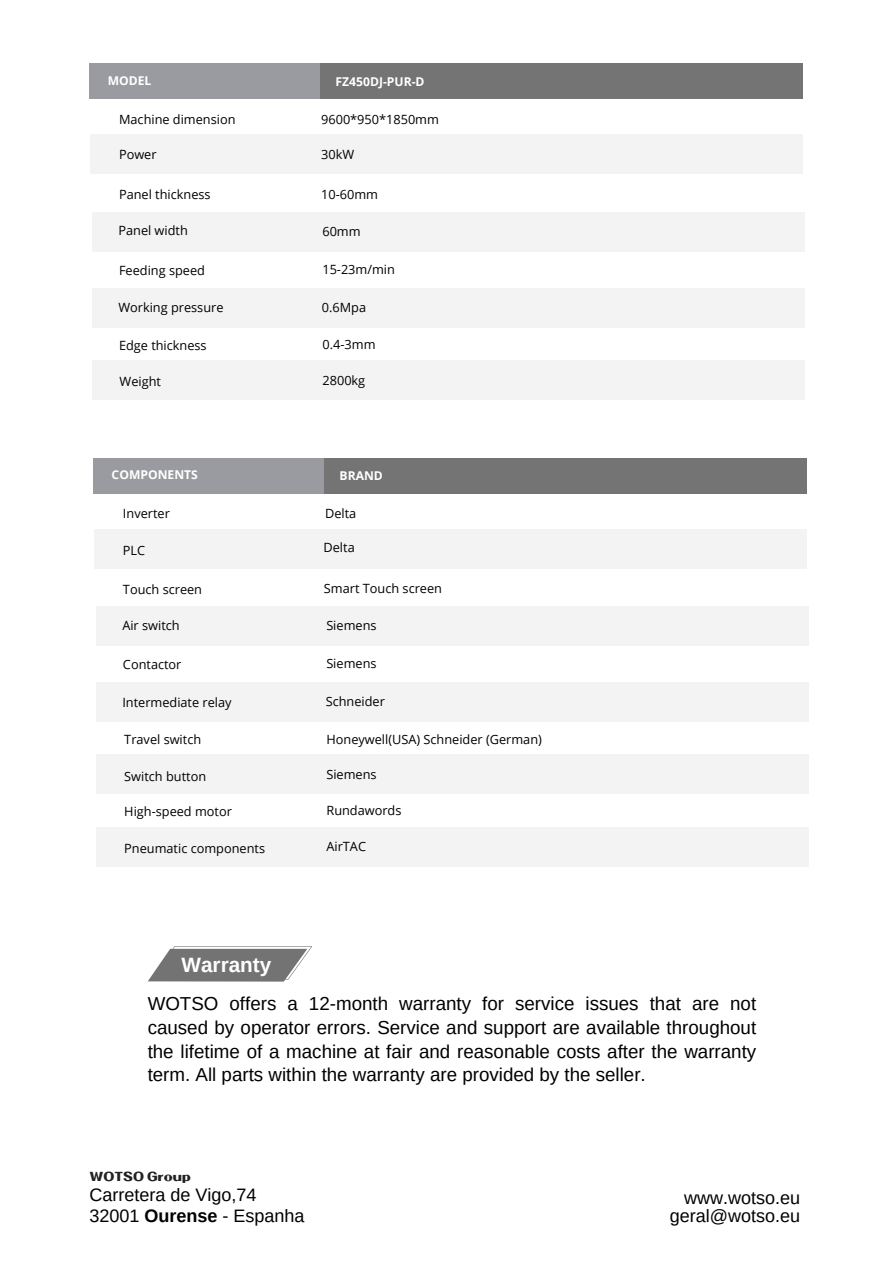
<style>
.page{position:relative;width:893px;height:1264px;background:#fff}
.page>*{position:absolute;margin:0;border:0;box-sizing:border-box;transform-origin:0 0}
.t1{font:700 20.7px "Arimo";color:#fff}
.t2{font:18.75px/23.7px "Arimo";color:#000;text-align:justify}
.t3{font:18px/18px "Arimo";color:#000;text-align:right}
.t4{font:700 13.05px "Nintend";color:#212121}
.t5{font:12.75px "Open Sans";color:#000}
.t6{font:700 12.15px "Open Sans";color:#fff}
.s1{font-weight:700}
</style>
<div class="page">
<svg style="left:148px;top:946px;width:164px;height:35px"></svg>
<div style="left:89px;top:63px;width:231px;height:36px;background:#9a9ba0"></div>
<div style="left:91px;top:135px;width:711px;height:39px;background:#f3f3f4"></div>
<div style="left:92px;top:288px;width:712px;height:39px;background:#f3f3f4"></div>
<div style="left:92px;top:212px;width:712px;height:39px;background:#f3f3f4"></div>
<div style="left:320px;top:63px;width:482px;height:36px;background:#747474"></div>
<div style="left:92px;top:360px;width:712px;height:40px;background:#f3f3f4"></div>
<div style="left:93px;top:458px;width:231px;height:35px;background:#9a9ba0"></div>
<div style="left:95px;top:529px;width:711px;height:39px;background:#f3f3f4"></div>
<div style="left:96px;top:682px;width:712px;height:40px;background:#f3f3f4"></div>
<div style="left:96px;top:606px;width:712px;height:40px;background:#f3f3f4"></div>
<div style="left:324px;top:458px;width:482px;height:35px;background:#747474"></div>
<div style="left:96px;top:754px;width:712px;height:40px;background:#f3f3f4"></div>
<div style="left:96px;top:826px;width:712px;height:40px;background:#f3f3f4"></div>
<p class="t6" style="left:108px;top:72px;width:45px">MODEL</p>
<p class="t5" style="left:119px;top:110px;width:118px">Machine dimension</p>
<p class="t5" style="left:119px;top:145px;width:39px">Power</p>
<p class="t5" style="left:119px;top:185px;width:93px">Panel thickness</p>
<p class="t5" style="left:118px;top:222px;width:71px">Panel width</p>
<p class="t5" style="left:119px;top:261px;width:87px">Feeding speed</p>
<p class="t6" style="left:335px;top:73px;width:90px">FZ450DJ-PUR-D</p>
<p class="t5" style="left:321px;top:110px;width:119px">9600*950*1850mm</p>
<p class="t5" style="left:321px;top:145px;width:35px">30kW</p>
<p class="t5" style="left:321px;top:185px;width:58px">10-60mm</p>
<p class="t5" style="left:322px;top:222px;width:40px">60mm</p>
<p class="t5" style="left:322px;top:261px;width:74px">15-23m/min</p>
<p class="t5" style="left:118px;top:299px;width:107px">Working pressure</p>
<p class="t5" style="left:322px;top:298px;width:46px">0.6Mpa</p>
<p class="t5" style="left:119px;top:336px;width:89px">Edge thickness</p>
<p class="t5" style="left:120px;top:373px;width:43px">Weight</p>
<h4 class="t5" style="left:322px;top:371px;width:44px">2800kg</h4>
<h4 class="t5" style="left:322px;top:335px;width:54px">0.4-3mm</h4>
<p class="t6" style="left:112px;top:466px;width:88px">COMPONENTS</p>
<p class="t5" style="left:123px;top:505px;width:48px">Inverter</p>
<p class="t5" style="left:123px;top:541px;width:24px">PLC</p>
<h5 class="t5" style="left:123px;top:580px;width:81px">Touch screen</h5>
<p class="t5" style="left:122px;top:616px;width:59px">Air switch</p>
<p class="t5" style="left:123px;top:656px;width:60px">Contactor</p>
<p class="t6" style="left:339px;top:467px;width:45px">BRAND</p>
<p class="t5" style="left:325px;top:504px;width:33px">Delta</p>
<p class="t5" style="left:323px;top:539px;width:33px">Delta</p>
<p class="t5" style="left:324px;top:580px;width:120px">Smart Touch screen</p>
<p class="t5" style="left:326px;top:616px;width:52px">Siemens</p>
<p class="t5" style="left:326px;top:654px;width:52px">Siemens</p>
<p class="t5" style="left:122px;top:693px;width:111px">Intermediate relay</p>
<p class="t5" style="left:326px;top:692px;width:61px">Schneider</p>
<p class="t5" style="left:124px;top:730px;width:78px">Travel switch</p>
<p class="t5" style="left:124px;top:767px;width:83px">Switch button</p>
<p class="t5" style="left:326px;top:765px;width:52px">Siemens</p>
<p class="t5" style="left:326px;top:730px;width:217px">Honeywell(USA) Schneider (German)</p>
<h1 class="t5" style="left:326px;top:801px;width:77px">Rundawords</h1>
<p class="t5" style="left:124px;top:802px;width:109px">High-speed motor</p>
<p class="t5" style="left:124px;top:839px;width:142px">Pneumatic components</p>
<p class="t5" style="left:326px;top:837px;width:41px">AirTAC</p>
<h4 class="t1" style="left:181px;top:952px;width:91px">Warranty</h4>
<h4 class="t2" style="left:148px;top:991px;width:610px">WOTSO offers a 12-month warranty for service issues that are not caused by operator errors. Service and support are available throughout the lifetime of a machine at fair and reasonable costs after the warranty term. All parts within the warranty are provided by the seller.</h4>
<h3 class="t4" style="left:89px;top:1170px;width:103px">WOTSO Group</h3>
<h6 class="t3" style="left:89px;top:1184px;width:217px;line-height:21.3px;text-align:left">Carretera de Vigo,74<br>32001 <span class="s1">Ourense</span> - Espanha</h6>
<h2 class="t3" style="left:669px;top:1188px;width:132px">www.wotso.eu geral@wotso.eu</h2>
</div>
